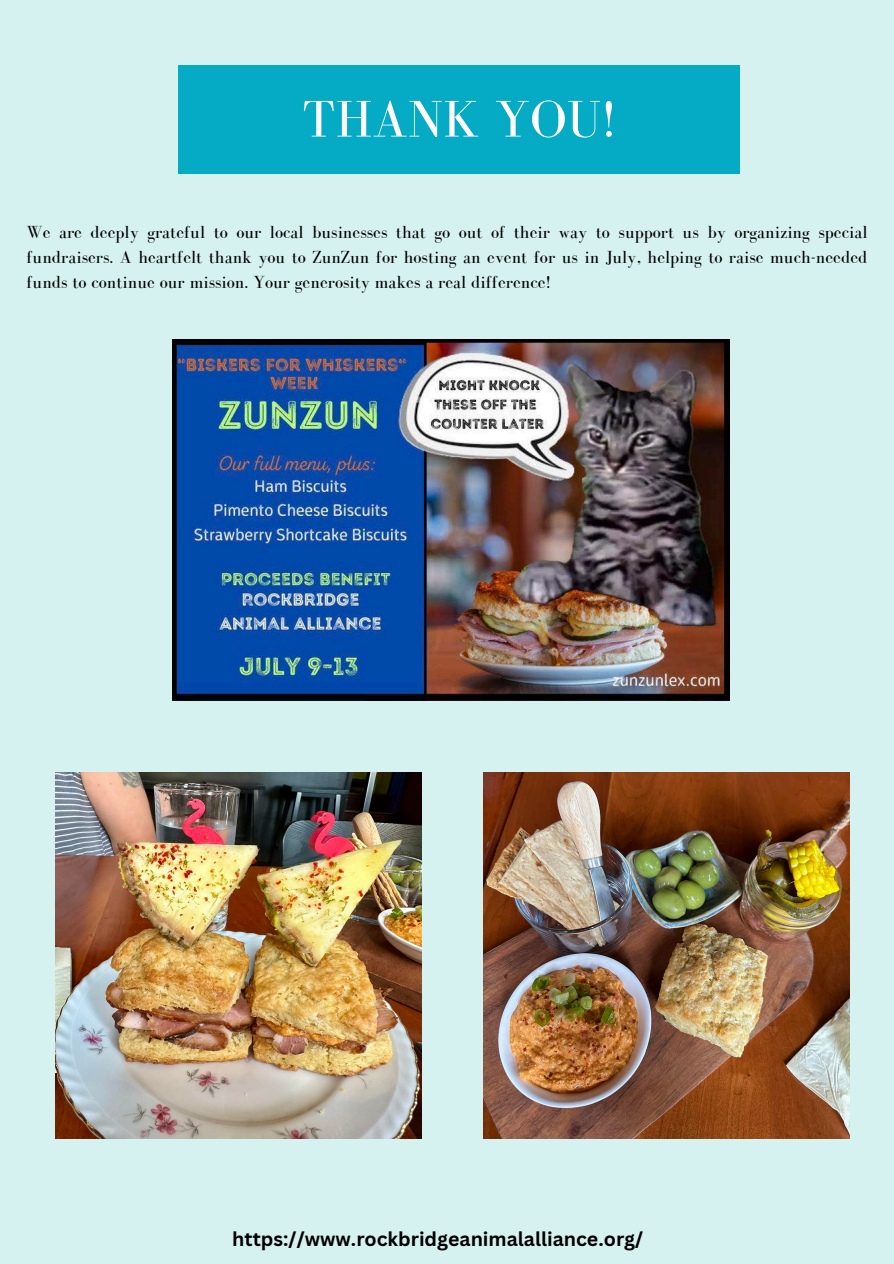
<style>
.page{position:relative;width:894px;height:1264px;background:#fff}
.page>*{position:absolute;margin:0;border:0;box-sizing:border-box;transform-origin:0 0}
.t1{font:52.95px "Bodoni FLF";letter-spacing:.01em;color:#fff}
.t2{font:700 19.5px "Canva Sans";color:#000}
.t3{font:18px/24.8px "Bodoni FLF";color:#000;text-align:justify}
</style>
<div class="page">
<div style="left:0;top:0;width:893px;height:1263px;background:#d5f1f0"></div>
<div style="left:178px;top:66px;width:561px;height:108px;background:#05abc4"></div>
<img style="left:172px;top:339px;width:557px;height:361px">
<img style="left:56px;top:772px;width:365px;height:366px">
<img style="left:483px;top:772px;width:366px;height:366px">
<p class="t1" style="left:302px;top:90px;width:315px">THANK YOU!</p>
<p class="t3" style="left:26px;top:220px;width:842px">We are deeply grateful to our local businesses that go out of their way to support us by organizing special fundraisers. A heartfelt thank you to ZunZun for hosting an event for us in July, helping to raise much-needed funds to continue our mission. Your generosity makes a real difference!</p>
<p class="t2" style="left:232px;top:1225px;width:412px">https://www.rockbridgeanimalalliance.org/</p>
</div>
